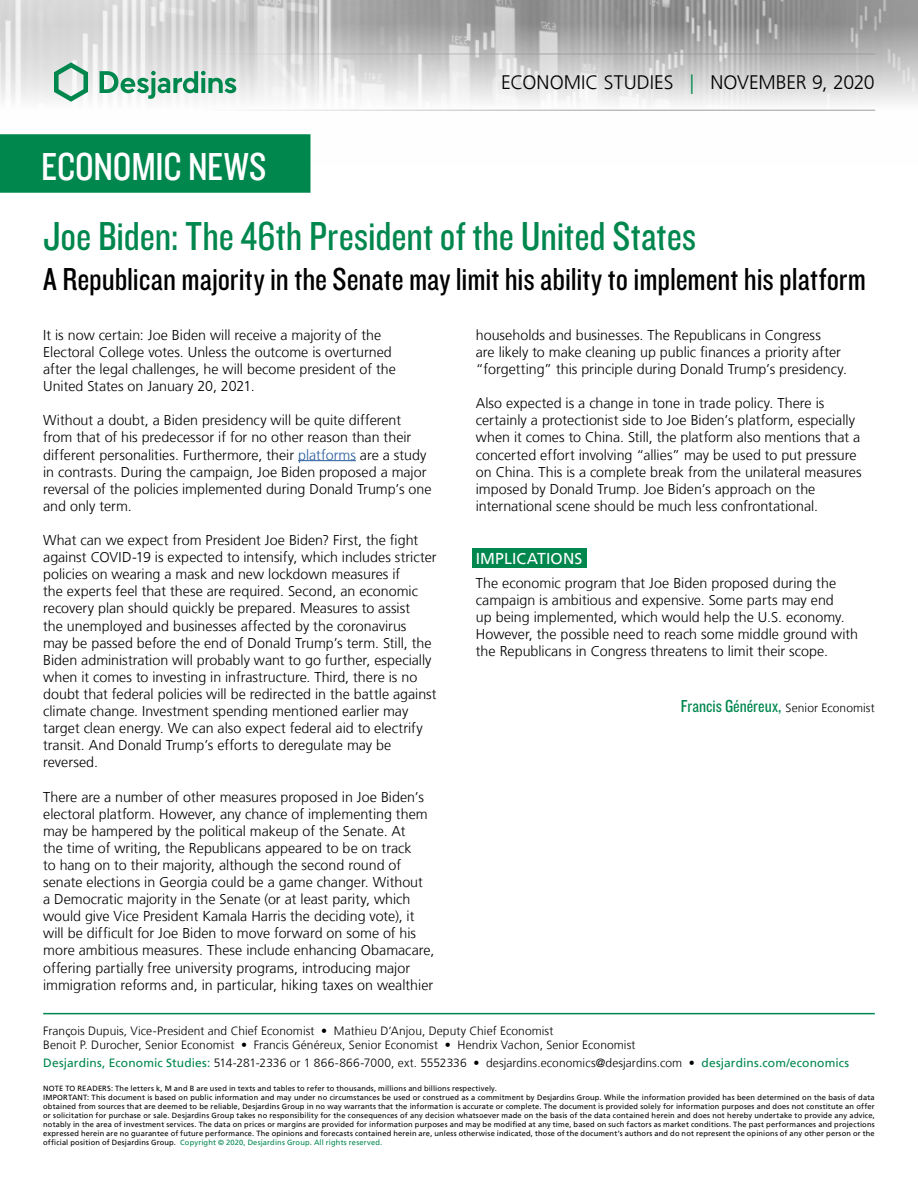
<style>
.page{position:relative;width:918px;height:1188px;background:#fff}
.page>*{position:absolute;margin:0;border:0;box-sizing:border-box;transform-origin:0 0}
.t1{font:42px "Knockout 29 Junior Ltweight";color:#00874e}
.t2{font:40.5px "Knockout 29 Junior Ltweight";letter-spacing:-.005em;color:#fff}
.t3{font:33px "Knockout 29 Junior Ltweight";letter-spacing:-.005em;color:#000}
.t4{font:300 19.5px "Frutiger LT";color:#000}
.t5{font:18px "Knockout 29 Junior Ltweight";color:#00874e}
.t6{font:15.75px "Frutiger LT";letter-spacing:.005em;color:#fff}
.t7{font:300 14.25px/17.1px "Frutiger LT";color:#000}
.t8{font:300 12px/14.4px "Frutiger LT";letter-spacing:.005em;color:#000}
.t9{font:7.5px/9px "Frutiger LT";letter-spacing:.02em;color:#000}
.s1{color:#00874e}
.s2{color:#275b9b}
.s3{font-family:"Frutiger LT";font-weight:300;font-size:12px;color:#000}
.s4{font-weight:400;color:#00874e}
</style>
<div class="page">
<img style="left:0;top:0;width:918px;height:164px">
<hr style="left:43px;top:54px;width:832px;height:1px;background:#9d9d9c">
<hr style="left:43px;top:110px;width:832px;height:1px;background:#9d9d9c">
<svg style="left:54px;top:62px;width:34px;height:40px"></svg>
<svg style="left:100px;top:71px;width:136px;height:28px"></svg>
<div style="left:0;top:135px;width:310px;height:57px;background:#00874e"></div>
<div style="left:0;top:134px;width:310px;height:59px;border:2px solid #00874e"></div>
<hr style="left:43px;top:1013px;width:832px;height:1px;background:#00874e">
<hr style="left:298px;top:460px;width:58px;height:1px;background:#275b9b">
<div style="left:472px;top:548px;width:114px;height:20px;background:#00874e"></div>
<h2 class="t2" style="left:41px;top:140px;width:227px">ECONOMIC NEWS</h2>
<h3 class="t4" style="left:501px;top:72px;width:375px">ECONOMIC STUDIES <span class="s1">|</span> NOVEMBER 9, 2020</h3>
<h1 class="t1" style="left:43px;top:209px;width:655px">Joe Biden: The 46th President of the United States</h1>
<h3 class="t3" style="left:43px;top:257px;width:824px">A Republican majority in the Senate may limit his ability to implement his platform</h3>
<p class="t7" style="left:43px;top:327px;width:354px">It is now certain: Joe Biden will receive a majority of the Electoral College votes. Unless the outcome is overturned after the legal challenges, he will become president of the United States on January 20, 2021.</p>
<p class="t7" style="left:43px;top:412px;width:390px">Without a doubt, a Biden presidency will be quite different from that of his predecessor if for no other reason than their different personalities. Furthermore, their <span class="s2">platforms</span> are a study in contrasts. During the campaign, Joe Biden proposed a major reversal of the policies implemented during Donald Trump’s one and only term.</p>
<p class="t7" style="left:43px;top:532px;width:395px">What can we expect from President Joe Biden? First, the fight against COVID‑19 is expected to intensify, which includes stricter policies on wearing a mask and new lockdown measures if<br>the experts feel that these are required. Second, an economic recovery plan should quickly be prepared. Measures to assist<br>the unemployed and businesses affected by the coronavirus<br>may be passed before the end of Donald Trump’s term. Still, the Biden administration will probably want to go further, especially when it comes to investing in infrastructure. Third, there is no doubt that federal policies will be redirected in the battle against climate change. Investment spending mentioned earlier may target clean energy. We can also expect federal aid to electrify transit. And Donald Trump’s efforts to deregulate may be reversed.</p>
<p class="t7" style="left:43px;top:788px;width:393px">There are a number of other measures proposed in Joe Biden’s electoral platform. However, any chance of implementing them may be hampered by the political makeup of the Senate. At<br>the time of writing, the Republicans appeared to be on track<br>to hang on to their majority, although the second round of senate elections in Georgia could be a game changer. Without<br>a Democratic majority in the Senate (or at least parity, which would give Vice President Kamala Harris the deciding vote), it will be difficult for Joe Biden to move forward on some of his more ambitious measures. These include enhancing Obamacare, offering partially free university programs, introducing major immigration reforms and, in particular, hiking taxes on wealthier</p>
<p class="t7" style="left:476px;top:327px;width:373px">households and businesses. The Republicans in Congress<br>are likely to make cleaning up public finances a priority after “forgetting” this principle during Donald Trump’s presidency.</p>
<p class="t7" style="left:476px;top:395px;width:387px">Also expected is a change in tone in trade policy. There is certainly a protectionist side to Joe Biden’s platform, especially when it comes to China. Still, the platform also mentions that a concerted effort involving “allies” may be used to put pressure on China. This is a complete break from the unilateral measures imposed by Donald Trump. Joe Biden’s approach on the international scene should be much less confrontational.</p>
<p class="t6" style="left:476px;top:549px;width:108px">IMPLICATIONS</p>
<p class="t7" style="left:476px;top:575px;width:384px">The economic program that Joe Biden proposed during the campaign is ambitious and expensive. Some parts may end<br>up being implemented, which would help the U.S. economy.<br>However, the possible need to reach some middle ground with the Republicans in Congress threatens to limit their scope.</p>
<p class="t5" style="left:681px;top:694px;width:195px">Francis Généreux, <span class="s3">Senior Economist</span></p>
<p class="t8" style="left:43px;top:1023px;width:594px">François Dupuis, Vice-President and Chief Economist • Mathieu D’Anjou, Deputy Chief Economist<br>Benoit P. Durocher, Senior Economist • Francis Généreux, Senior Economist • Hendrix Vachon, Senior Economist</p>
<p class="t8" style="left:43px;top:1056px;width:808px"><span class="s4">Desjardins, Economic Studies:</span> 514‑281‑2336 or 1 866‑866‑7000, ext. 5552336 • desjardins.economics@desjardins.com • <span class="s4">desjardins.com/economics</span></p>
<p class="t9" style="left:43px;top:1084px;width:833px">NOTE TO READERS: The letters k, M and B are used in texts and tables to refer to thousands, millions and billions respectively.<br>IMPORTANT: This document is based on public information and may under no circumstances be used or construed as a commitment by Desjardins Group. While the information provided has been determined on the basis of data obtained from sources that are deemed to be reliable, Desjardins Group in no way warrants that the information is accurate or complete. The document is provided solely for information purposes and does not constitute an offer or solicitation for purchase or sale. Desjardins Group takes no responsibility for the consequences of any decision whatsoever made on the basis of the data contained herein and does not hereby undertake to provide any advice, notably in the area of investment services. The data on prices or margins are provided for information purposes and may be modified at any time, based on such factors as market conditions. The past performances and projections expressed herein are no guarantee of future performance. The opinions and forecasts contained herein are, unless otherwise indicated, those of the document’s authors and do not represent the opinions of any other person or the official position of Desjardins Group. <span class="s1">Copyright © 2020, Desjardins Group. All rights reserved.</span></p>
</div>
